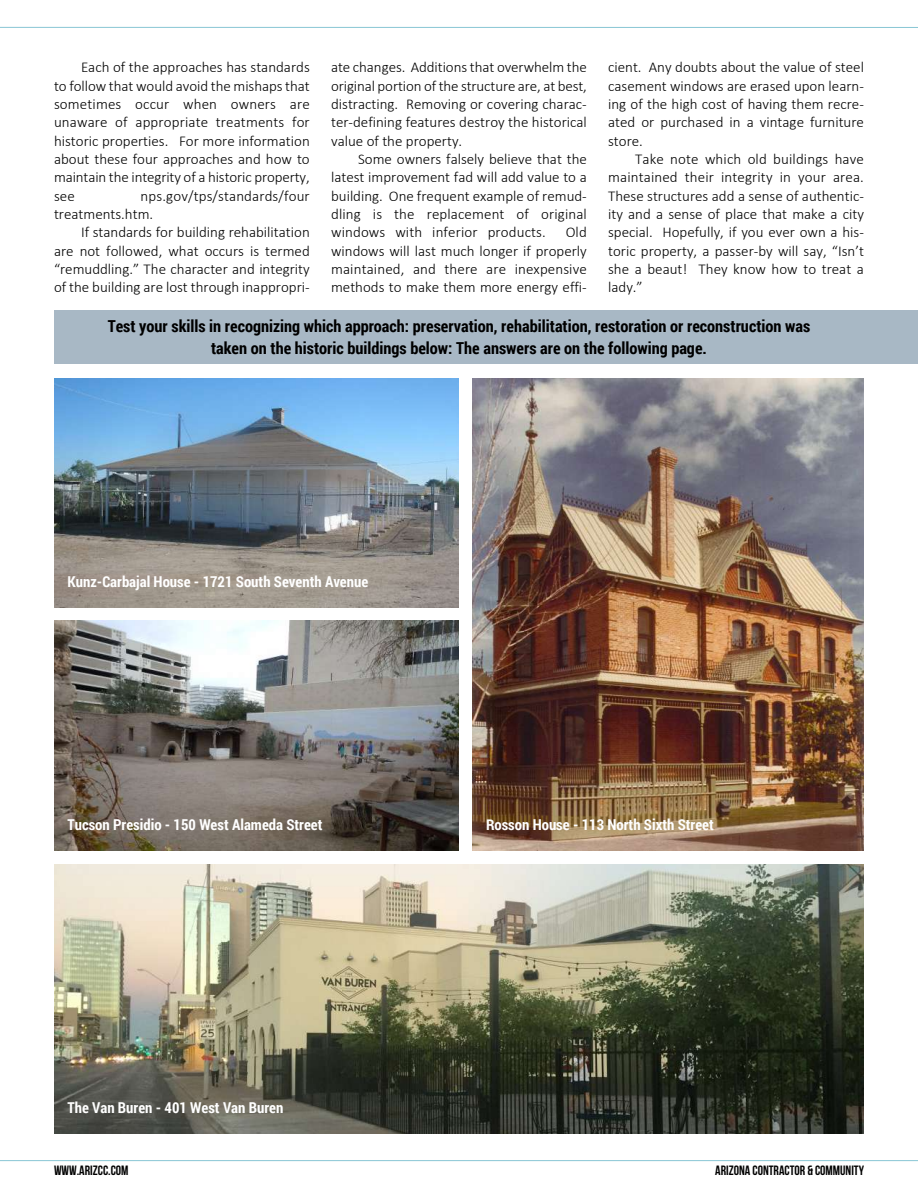
<style>
.page{position:relative;width:918px;height:1188px;background:#fff}
.page>*{position:absolute;margin:0;border:0;box-sizing:border-box;transform-origin:0 0}
.t1{font:700 16.5px/21.8px "Roboto Condensed";color:#000;text-align:center}
.t2{font:300 15px/18.3px "Calibri";color:#000;text-align:justify}
.t3{font:700 15px "Roboto Condensed";color:#fff}
.t4{font:13.5px "Bebas Neue";color:#000}
</style>
<div class="page">
<img style="left:0;top:27px;width:918px;height:1134px">
<p class="t2" style="left:54px;top:59px;width:257px;text-indent:27px">Each of the approaches has standards to follow that would avoid the mishaps that sometimes occur when owners are unaware of appropriate treatments for historic properties. For more information about these four approaches and how to maintain the integrity of a historic property, see</p>
<p class="t2" style="left:608px;top:59px;width:257px">cient. Any doubts about the value of steel casement windows are erased upon learn&shy;ing of the high cost of having them recre&shy;ated or purchased in a vintage furniture store.</p>
<p class="t2" style="left:608px;top:151px;width:257px;text-indent:27px">Take note which old buildings have maintained their integrity in your area.<br>These structures add a sense of authentic&shy;ity and a sense of place that make a city special. Hopefully, if you ever own a his&shy;toric property, a passer-by will say, “Isn’t she a beaut! They know how to treat a lady.”</p>
<p class="t1" style="left:108px;top:315px;width:704px">Test your skills in recognizing which approach: preservation, rehabilitation, restoration or reconstruction was taken on the historic buildings below: The answers are on the following page.</p>
<p class="t2" style="left:331px;top:59px;width:257px">ate changes. Additions that overwhelm the original portion of the structure are, at best, distracting. Removing or covering charac&shy;ter-defining features destroy the historical value of the property.</p>
<p class="t2" style="left:331px;top:151px;width:257px;text-indent:27px">Some owners falsely believe that the latest improvement fad will add value to a building. One frequent example of remud&shy;dling is the replacement of original windows with inferior products.</p>
<p class="t2" style="left:54px;top:188px;width:257px;text-indent:87px">nps.gov/tps/standards/four treatments.htm.</p>
<p class="t2" style="left:54px;top:224px;width:257px;text-indent:27px">If standards for building rehabilitation are not followed, what occurs is termed “remuddling.” The character and integrity of the building are lost through inappropri-</p>
<p class="t2" style="left:331px;top:224px;width:257px;text-indent:235px">Old windows will last much longer if properly maintained, and there are inexpensive methods to make them more energy effi-</p>
<p class="t3" style="left:68px;top:571px;width:302px">Kunz-Carbajal House - 1721 South Seventh Avenue</p>
<p class="t3" style="left:68px;top:814px;width:257px">Tucson Presidio - 150 West Alameda Street</p>
<p class="t3" style="left:68px;top:1098px;width:217px">The Van Buren - 401 West Van Buren</p>
<p class="t3" style="left:486px;top:814px;width:229px">Rosson House - 113 North Sixth Street</p>
<p class="t4" style="left:54px;top:1164px;width:76px">WWW.ARIZCC.COM</p>
<p class="t4" style="left:715px;top:1164px;width:150px">ARIZONA CONTRACTOR &amp; COMMUNITY</p>
</div>
